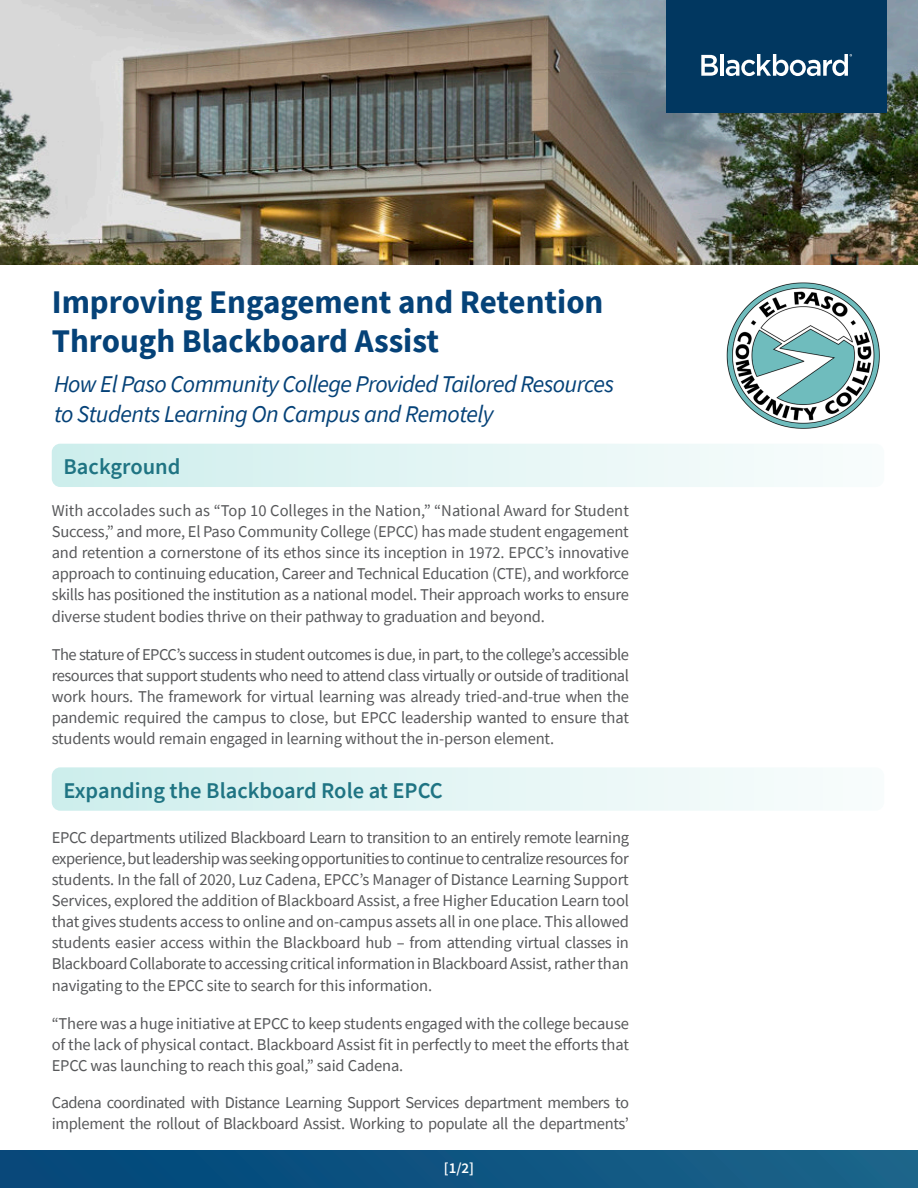
<style>
.page{position:relative;width:918px;height:1188px;background:#fff}
.page>*{position:absolute;margin:0;border:0;box-sizing:border-box;transform-origin:0 0}
.t1{font:700 33px/39px "Source Sans Pro";color:#054278}
.t2{font:italic 24px/30px "Source Sans Pro";letter-spacing:-.025em;color:#054278}
.t3{font:600 22.5px "Source Sans Pro";color:#1f7483}
.t4{font:16.5px/21px "Source Sans Pro";letter-spacing:-.02em;color:#57585a;text-align:justify}
.t5{font:600 15px "Source Sans Pro";color:#fff}
</style>
<div class="page">
<img style="left:0;top:0;width:918px;height:264px">
<div style="left:0;top:1150px;width:918px;height:38px;background:linear-gradient(to right,#024679,#1c6489)"></div>
<div style="left:666px;top:0;width:221px;height:112px;background:#013760"></div>
<svg style="left:701px;top:55px;width:17px;height:21px"></svg>
<hr style="left:720px;top:54px;width:4px;height:22px;background:#fff">
<svg style="left:726px;top:54px;width:126px;height:22px"></svg>
<img style="left:726px;top:282px;width:154px;height:147px">
<p class="t1" style="left:52px;top:282px;width:553px">Improving Engagement and Retention<br>Through Blackboard Assist</p>
<p class="t2" style="left:54px;top:369px;width:562px">How El Paso Community College Provided Tailored Resources to Students Learning On Campus and Remotely</p>
<p class="t3" style="left:64px;top:452px;width:118px">Background</p>
<p class="t4" style="left:52px;top:500px;width:579px">With accolades such as “Top 10 Colleges in the Nation,” “National Award for Student Success,” and more, El Paso Community College (EPCC) has made student engagement and retention a cornerstone of its ethos since its inception in 1972. EPCC’s innovative approach to continuing education, Career and Technical Education (CTE), and workforce skills has positioned the institution as a national model. Their approach works to ensure</p>
<p class="t4" style="left:52px;top:606px;width:495px">diverse student bodies thrive on their pathway to graduation and beyond.</p>
<p class="t4" style="left:52px;top:644px;width:579px">The stature of EPCC’s success in student outcomes is due, in part, to the college’s accessible resources that support students who need to attend class virtually or outside of traditional work hours. The framework for virtual learning was already tried-and-true when the pandemic required the campus to close, but EPCC leadership wanted to ensure that students would remain engaged in learning without the in-person element.</p>
<p class="t3" style="left:64px;top:775px;width:381px">Expanding the Blackboard Role at EPCC</p>
<p class="t4" style="left:52px;top:827px;width:579px">EPCC departments utilized Blackboard Learn to transition to an entirely remote learning experience, but leadership was seeking opportunities to continue to centralize resources for students. In the fall of 2020, Luz Cadena, EPCC’s Manager of Distance Learning Support Services, explored the addition of Blackboard Assist, a free Higher Education Learn tool that gives students access to online and on-campus assets all in one place. This allowed students easier access within the Blackboard hub – from attending virtual classes in Blackboard Collaborate to accessing critical information in Blackboard Assist, rather than</p>
<p class="t4" style="left:52px;top:975px;width:382px">navigating to the EPCC site to search for this information.</p>
<p class="t4" style="left:52px;top:1013px;width:579px">“There was a huge initiative at EPCC to keep students engaged with the college because of the lack of physical contact. Blackboard Assist fit in perfectly to meet the efforts that EPCC was launching to reach this goal,” said Cadena.</p>
<p class="t4" style="left:52px;top:1092px;width:579px">Cadena coordinated with Distance Learning Support Services department members to implement the rollout of Blackboard Assist. Working to populate all the departments’</p>
<p class="t5" style="left:444px;top:1158px;width:32px">[1/2]</p>
</div>
